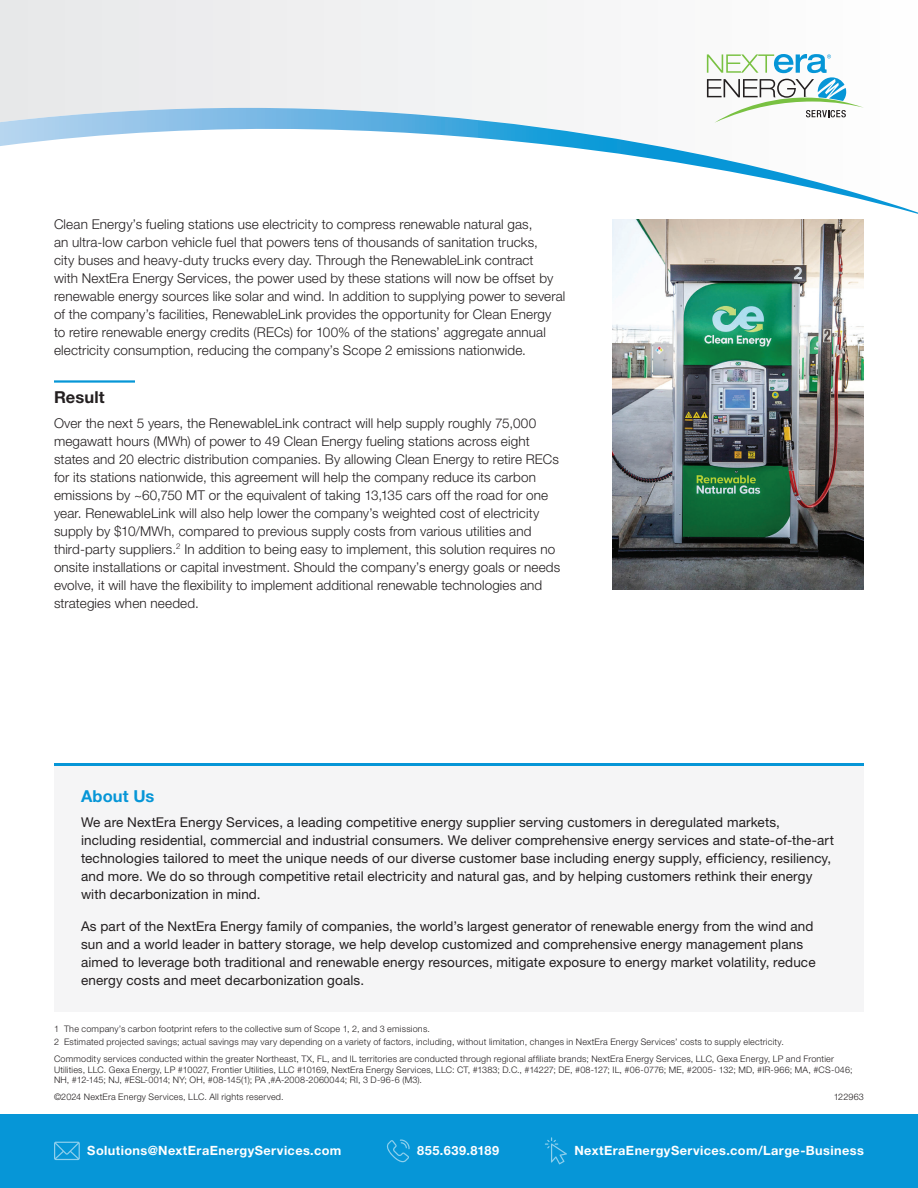
<style>
.page{position:relative;width:918px;height:1188px;background:#fff}
.page>*{position:absolute;margin:0;border:0;box-sizing:border-box;transform-origin:0 0}
._05-Sidebar_Bold_Copy-Blue{font:700 16.5px "Helvetica Neue LT Std";letter-spacing:.005em;color:#0696d7}
._04-Body_Copy_Section_Headline-Black-Sect{font:700 16.5px "Helvetica Neue LT Std";letter-spacing:.01em;color:#231f20}
._04-Body_Copy{font:300 13.5px/18px "Helvetica Neue LT Std";letter-spacing:.01em;color:#231f20}
._05-Sidebar_Body_Copy-Black{font:13.5px/18px "Helvetica Neue LT Std";letter-spacing:.01em;color:#231f20}
.t1{font:700 12.75px "Helvetica Neue LT Std";letter-spacing:.03em;color:#fff}
._07-Footer_copy{font:300 9px/10.5px "Helvetica Neue LT Std";letter-spacing:.025em;color:#231f20}
._07_Job_Number{font:300 9px "Helvetica Neue LT Std";letter-spacing:.01em;color:#231f20}
</style>
<div class="page">
<div style="left:0;top:1114px;width:918px;height:74px;background:#0696d7"></div>
<svg style="left:54px;top:1142px;width:26px;height:18px"></svg>
<svg style="left:387px;top:1139px;width:23px;height:23px"></svg>
<svg style="left:545px;top:1137px;width:22px;height:27px"></svg>
<div style="left:0;top:0;width:707px;height:89px;background:#f0f0f1"></div>
<svg style="left:0;top:89px;width:918px;height:125px"></svg>
<svg style="left:707px;top:54px;width:157px;height:69px"></svg>
<div style="left:54px;top:764px;width:810px;height:248px;background:#f5f5f6"></div>
<hr style="left:54px;top:764px;width:810px;height:2px;background:#0696d7">
<svg style="left:54px;top:380px;width:81px;height:3px"></svg>
<img style="left:612px;top:219px;width:252px;height:371px">
<p class="_04-Body_Copy" style="left:54px;top:215px;width:513px">Clean Energy’s fueling stations use electricity to compress renewable natural gas,<br>an ultra-low carbon vehicle fuel that powers tens of thousands of sanitation trucks,<br>city buses and heavy-duty trucks every day. Through the RenewableLink contract<br>with NextEra Energy Services, the power used by these stations will now be offset by renewable energy sources like solar and wind. In addition to supplying power to several of the company’s facilities, RenewableLink provides the opportunity for Clean Energy to retire renewable energy credits (RECs) for 100% of the stations’ aggregate annual electricity consumption, reducing the company’s Scope 2 emissions nationwide.</p>
<p class="_04-Body_Copy_Section_Headline-Black-Sect" style="left:54px;top:387px;width:52px">Result</p>
<p class="_04-Body_Copy" style="left:54px;top:414px;width:508px">Over the next 5 years, the RenewableLink contract will help supply roughly 75,000 megawatt hours (MWh) of power to 49 Clean Energy fueling stations across eight states and 20 electric distribution companies. By allowing Clean Energy to retire RECs for its stations nationwide, this agreement will help the company reduce its carbon emissions by ~60,750 MT or the equivalent of taking 13,135 cars off the road for one year. RenewableLink will also help lower the company’s weighted cost of electricity supply by $10/MWh, compared to previous supply costs from various utilities and third-party suppliers.<sup>2</sup> In addition to being easy to implement, this solution requires no onsite installations or capital investment. Should the company’s energy goals or needs evolve, it will have the flexibility to implement additional renewable technologies and strategies when needed.</p>
<p class="_05-Sidebar_Bold_Copy-Blue" style="left:81px;top:786px;width:75px">About Us</p>
<p class="_05-Sidebar_Body_Copy-Black" style="left:81px;top:813px;width:754px">We are NextEra Energy Services, a leading competitive energy supplier serving customers in deregulated markets, including residential, commercial and industrial consumers. We deliver comprehensive energy services and state-of-the-art technologies tailored to meet the unique needs of our diverse customer base including energy supply, efficiency, resiliency, and more. We do so through competitive retail electricity and natural gas, and by helping customers rethink their energy with decarbonization in mind.</p>
<p class="_05-Sidebar_Body_Copy-Black" style="left:81px;top:917px;width:736px">As part of the NextEra Energy family of companies, the world’s largest generator of renewable energy from the wind and sun and a world leader in battery storage, we help develop customized and comprehensive energy management plans aimed to leverage both traditional and renewable energy resources, mitigate exposure to energy market volatility, reduce energy costs and meet decarbonization goals.</p>
<p class="_07-Footer_copy" style="left:54px;top:1023px;width:377px">1 The company’s carbon footprint refers to the collective sum of Scope 1, 2, and 3 emissions.</p>
<p class="_07-Footer_copy" style="left:54px;top:1037px;width:731px">2 Estimated projected savings; actual savings may vary depending on a variety of factors, including, without limitation, changes in NextEra Energy Services’ costs to supply electricity.</p>
<p class="_07-Footer_copy" style="left:54px;top:1054px;width:800px">Commodity services conducted within the greater Northeast, TX, FL, and IL territories are conducted through regional affiliate brands; NextEra Energy Services, LLC, Gexa Energy, LP and Frontier<br>Utilities, LLC. Gexa Energy, LP #10027, Frontier Utilities, LLC #10169, NextEra Energy Services, LLC: CT, #1383; D.C., #14227; DE, #08-127; IL, #06-0776; ME, #2005- 132; MD, #IR-966; MA, #CS-046;<br>NH, #12-145; NJ, #ESL-0014; NY; OH, #08-145(1); PA ,#A-2008-2060044; RI, 3 D-96-6 (M3).</p>
<p class="_07-Footer_copy" style="left:54px;top:1092px;width:231px">©2024 NextEra Energy Services, LLC. All rights reserved.</p>
<p class="_07_Job_Number" style="left:834px;top:1092px;width:32px">122963</p>
<p class="t1" style="left:87px;top:1143px;width:256px">Solutions@NextEraEnergyServices.com</p>
<p class="t1" style="left:417px;top:1143px;width:84px">855.639.8189</p>
<p class="t1" style="left:574px;top:1143px;width:291px">NextEraEnergyServices.com/Large-Business</p>
</div>
